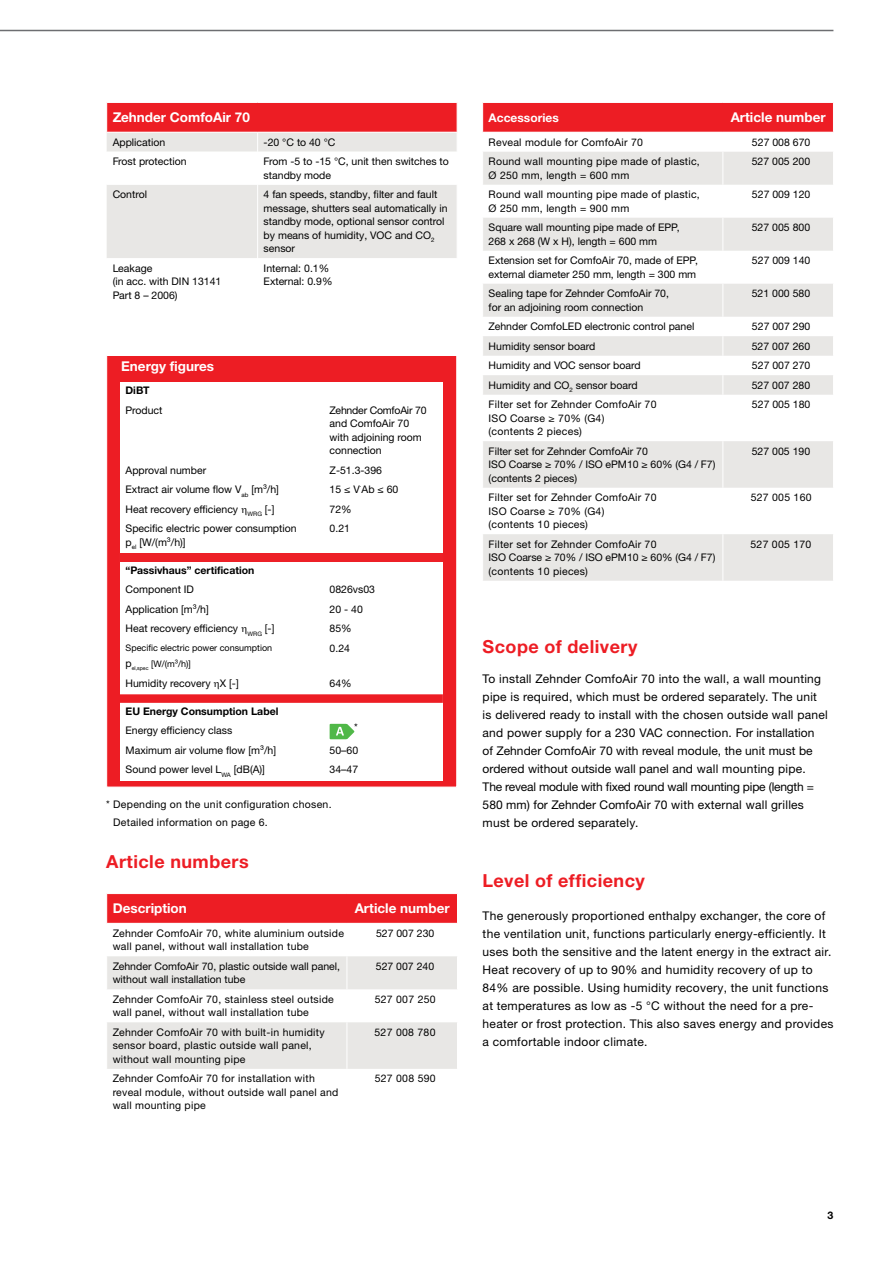
<style>
.page{position:relative;width:893px;height:1263px;background:#fff}
.page>*{position:absolute;margin:0;border:0;box-sizing:border-box;transform-origin:0 0}
.t1{font:700 18px "Helvetica Neue LTW1 G";letter-spacing:.025em;color:#ed1d24}
.t2{font:700 13.5px "Helvetica Neue LTW1 G";color:#fff}
.t3{font:12px/18px "Helvetica Neuefor Zehnder";letter-spacing:.02em;color:#000}
.t4{font:700 12px "Helvetica Neue LTW1 G";color:#fff}
.t5{font:10.5px/13.5px "Helvetica Neuefor Zehnder";color:#000}
.t6{font:10.5px/13.5px "Helvetica Neuefor Zehnder";letter-spacing:.025em;color:#000}
.t7{font:700 10.5px "Helvetica Neue LTW1 G";color:#000}
.t8{font:9px/16.5px "Helvetica Neuefor Zehnder";color:#000}
.t9{font:6.15px "Helvetica Neuefor Zehnder";color:#000}
.s1{font-family:"Helvetica Neue LTW1 G"}
.s2{font-family:"Helvetica Neue LTW1 G";font-size:10.5px}
</style>
<div class="page">
<hr style="left:0;top:30px;width:833px;height:1px;background:#6d6e71">
<svg style="left:106px;top:102px;width:352px;height:156px"></svg>
<hr style="left:257px;top:185px;width:1px;height:73px;background:#fff">
<hr style="left:457px;top:185px;width:1px;height:73px;background:#fff">
<div style="left:106px;top:355px;width:351px;height:432px;background:#ed1d24;border:1px solid #fff"></div>
<div style="left:121px;top:382px;width:322px;height:399px;background:#fff"></div>
<div style="left:120px;top:553px;width:323px;height:9px;background:#ed2027"></div>
<svg style="left:330px;top:724px;width:24px;height:15px"></svg>
<svg style="left:107px;top:956px;width:350px;height:113px"></svg>
<hr style="left:347px;top:956px;width:1px;height:33px;background:#fff">
<hr style="left:347px;top:1022px;width:1px;height:47px;background:#fff">
<svg style="left:106px;top:893px;width:351px;height:30px;background:#ed262d"></svg>
<svg style="left:483px;top:152px;width:350px;height:429px;fill:#e8e7e5"></svg>
<hr style="left:722px;top:152px;width:1px;height:33px;background:#fff">
<hr style="left:722px;top:218px;width:1px;height:33px;background:#fff">
<hr style="left:722px;top:284px;width:1px;height:33px;background:#fff">
<svg style="left:722px;top:336px;width:1px;height:20px"></svg>
<svg style="left:722px;top:375px;width:1px;height:20px"></svg>
<hr style="left:722px;top:441px;width:1px;height:47px;background:#fff">
<hr style="left:722px;top:534px;width:1px;height:47px;background:#fff">
<svg style="left:482px;top:102px;width:352px;height:30px;background:#ed272e"></svg>
<svg style="left:120px;top:682px;width:323px;height:21px"></svg>
<p class="t2" style="left:113px;top:109px;width:139px">Zehnder ComfoAir 70</p>
<p class="t5" style="left:113px;top:135px;width:54px">Application</p>
<p class="t5" style="left:264px;top:135px;width:73px">-20 °C to 40 °C</p>
<p class="t5" style="left:113px;top:155px;width:75px">Frost protection</p>
<p class="t5" style="left:264px;top:155px;width:187px">From -5 to -15 °C, unit then switches to standby mode</p>
<p class="t5" style="left:113px;top:188px;width:36px">Control</p>
<p class="t5" style="left:264px;top:188px;width:185px">4 fan speeds, standby, filter and fault message, shutters seal automatically in standby mode, optional sensor control by means of humidity, VOC and CO<sub>2 </sub>sensor</p>
<p class="t5" style="left:113px;top:261px;width:110px">Leakage<br>(in acc. with DIN 13141<br>Part 8 – 2006)</p>
<p class="t5" style="left:264px;top:261px;width:70px">Internal: 0.1%<br>External: 0.9%</p>
<p class="t2" style="left:121px;top:358px;width:95px">Energy figures</p>
<p class="t7" style="left:126px;top:384px;width:26px">DiBT</p>
<p class="t5" style="left:126px;top:403px;width:38px">Product</p>
<p class="t5" style="left:330px;top:403px;width:98px">Zehnder ComfoAir 70 and ComfoAir 70 with adjoining room connection</p>
<p class="t5" style="left:126px;top:463px;width:82px">Approval number</p>
<p class="t5" style="left:330px;top:463px;width:54px">Z-51.3-396</p>
<p class="t5" style="left:126px;top:483px;width:155px">Extract air volume flow V<sub>ab</sub> [m³/h]</p>
<p class="t5" style="left:330px;top:483px;width:70px">15 ≤ V Ab ≤ 60</p>
<p class="t9" style="left:360px;top:481px;width:3px">.</p>
<p class="t5" style="left:126px;top:502px;width:150px">Heat recovery efficiency <sub>WRG</sub> [-]</p>
<p class="t5" style="left:330px;top:502px;width:24px">72%</p>
<p class="t5" style="left:126px;top:522px;width:173px">Specific electric power consumption <span class="s1">р</span><sub>el</sub> [W/(m³/h)]</p>
<p class="t5" style="left:330px;top:522px;width:22px">0.21</p>
<p class="t7" style="left:126px;top:564px;width:130px">“Passivhaus” certification</p>
<p class="t5" style="left:126px;top:583px;width:70px">Component ID</p>
<p class="t5" style="left:330px;top:583px;width:47px">0826vs03</p>
<p class="t5" style="left:126px;top:602px;width:85px">Application [m³/h]</p>
<p class="t5" style="left:330px;top:602px;width:35px">20 - 40</p>
<p class="t5" style="left:126px;top:622px;width:150px">Heat recovery efficiency <sub>WRG</sub> [-]</p>
<p class="t5" style="left:330px;top:622px;width:24px">85%</p>
<p class="t8" style="left:126px;top:639px;width:148px">Specific electric power consumption <span class="s2">р</span><sub>el,spec</sub> [W/(m³/h)]</p>
<p class="t5" style="left:330px;top:641px;width:22px">0.24</p>
<p class="t5" style="left:126px;top:676px;width:115px">Humidity recovery X [-]</p>
<p class="t5" style="left:330px;top:676px;width:24px">64%</p>
<p class="t7" style="left:126px;top:705px;width:154px">EU Energy Consumption Label</p>
<p class="t5" style="left:126px;top:724px;width:108px">Energy efficiency class</p>
<p class="t5" style="left:354px;top:721px;width:5px">*</p>
<p class="t5" style="left:126px;top:743px;width:152px">Maximum air volume flow [m³/h]</p>
<p class="t5" style="left:330px;top:743px;width:30px">50–60</p>
<p class="t5" style="left:126px;top:763px;width:141px">Sound power level L<sub>WA</sub> [dB(A)]</p>
<p class="t5" style="left:330px;top:763px;width:30px">34–47</p>
<p class="t6" style="left:113px;top:795px;width:220px;line-height:18px;text-indent:-7px">* Depending on the unit configuration chosen.<br>Detailed information on page 6.</p>
<h1 class="t1" style="left:106px;top:850px;width:144px">Article numbers</h1>
<p class="t2" style="left:113px;top:900px;width:76px">Description</p>
<p class="t2" style="left:355px;top:900px;width:96px">Article number</p>
<p class="t6" style="left:113px;top:926px;width:233px">Zehnder ComfoAir 70, white aluminium outside wall panel, without wall installation tube</p>
<p class="t5" style="left:376px;top:926px;width:60px">527 007 230</p>
<p class="t5" style="left:113px;top:959px;width:229px">Zehnder ComfoAir 70, plastic outside wall panel, without wall installation tube</p>
<p class="t5" style="left:376px;top:959px;width:60px">527 007 240</p>
<p class="t6" style="left:113px;top:992px;width:223px">Zehnder ComfoAir 70, stainless steel outside wall panel, without wall installation tube</p>
<p class="t6" style="left:375px;top:992px;width:63px">527 007 250</p>
<p class="t6" style="left:113px;top:1025px;width:214px">Zehnder ComfoAir 70 with built-in humidity sensor board, plastic outside wall panel, without wall mounting pipe</p>
<p class="t6" style="left:374px;top:1025px;width:63px">527 008 780</p>
<p class="t6" style="left:113px;top:1072px;width:227px">Zehnder ComfoAir 70 for installation with reveal module, without outside wall panel and wall mounting pipe</p>
<p class="t6" style="left:375px;top:1072px;width:63px">527 008 590</p>
<p class="t4" style="left:489px;top:110px;width:72px">Accessories</p>
<p class="t2" style="left:731px;top:109px;width:96px">Article number</p>
<p class="t6" style="left:489px;top:135px;width:156px">Reveal module for ComfoAir 70</p>
<p class="t5" style="left:752px;top:135px;width:60px">527 008 670</p>
<p class="t6" style="left:489px;top:155px;width:213px">Round wall mounting pipe made of plastic,<br>Ø 250 mm, length = 600 mm</p>
<p class="t5" style="left:752px;top:155px;width:60px">527 005 200</p>
<p class="t6" style="left:489px;top:188px;width:213px">Round wall mounting pipe made of plastic,<br>Ø 250 mm, length = 900 mm</p>
<p class="t5" style="left:752px;top:188px;width:60px">527 009 120</p>
<p class="t5" style="left:489px;top:221px;width:193px">Square wall mounting pipe made of EPP,<br>268 x 268 (W x H), length = 600 mm</p>
<p class="t5" style="left:752px;top:221px;width:60px">527 005 800</p>
<p class="t5" style="left:489px;top:254px;width:211px">Extension set for ComfoAir 70, made of EPP, external diameter 250 mm, length = 300 mm</p>
<p class="t5" style="left:752px;top:254px;width:60px">527 009 140</p>
<p class="t5" style="left:489px;top:287px;width:182px">Sealing tape for Zehnder ComfoAir 70, for an adjoining room connection</p>
<p class="t5" style="left:752px;top:287px;width:60px">521 000 580</p>
<p class="t5" style="left:489px;top:320px;width:207px">Zehnder ComfoLED electronic control panel</p>
<p class="t5" style="left:752px;top:320px;width:60px">527 007 290</p>
<p class="t5" style="left:489px;top:339px;width:108px">Humidity sensor board</p>
<p class="t5" style="left:752px;top:339px;width:60px">527 007 260</p>
<p class="t5" style="left:489px;top:359px;width:153px">Humidity and VOC sensor board</p>
<p class="t5" style="left:752px;top:359px;width:60px">527 007 270</p>
<p class="t5" style="left:489px;top:378px;width:151px">Humidity and CO<sub>2</sub> sensor board</p>
<p class="t5" style="left:752px;top:378px;width:60px">527 007 280</p>
<p class="t6" style="left:489px;top:398px;width:169px">Filter set for Zehnder ComfoAir 70<br>ISO Coarse ≥ 70% (G4)<br>(contents 2 pieces)</p>
<p class="t5" style="left:752px;top:398px;width:60px">527 005 180</p>
<p class="t5" style="left:489px;top:444px;width:228px">Filter set for Zehnder ComfoAir 70<br>ISO Coarse ≥ 70% / ISO ePM10 ≥ 60% (G4 / F7) (contents 2 pieces)</p>
<p class="t5" style="left:752px;top:444px;width:60px">527 005 190</p>
<p class="t6" style="left:489px;top:491px;width:169px">Filter set for Zehnder ComfoAir 70<br>ISO Coarse ≥ 70% (G4)<br>(contents 10 pieces)</p>
<p class="t6" style="left:751px;top:491px;width:63px">527 005 160</p>
<p class="t6" style="left:489px;top:537px;width:228px">Filter set for Zehnder ComfoAir 70<br>ISO Coarse ≥ 70% / ISO ePM10 ≥ 60% (G4 / F7) (contents 10 pieces)</p>
<p class="t6" style="left:750px;top:537px;width:63px">527 005 170</p>
<h1 class="t1" style="left:483px;top:635px;width:156px">Scope of delivery</h1>
<p class="t3" style="left:483px;top:669px;width:347px">To install Zehnder ComfoAir 70 into the wall, a wall mounting pipe is required, which must be ordered separately. The unit is delivered ready to install with the chosen outside wall panel and power supply for a 230 VAC connection. For installation of Zehnder ComfoAir 70 with reveal module, the unit must be ordered without outside wall panel and wall mounting pipe.<br>The reveal module with fixed round wall mounting pipe (length = 580 mm) for Zehnder ComfoAir 70 with external wall grilles must be ordered separately.</p>
<h1 class="t1" style="left:483px;top:869px;width:164px">Level of efficiency</h1>
<p class="t3" style="left:483px;top:906px;width:352px">The generously proportioned enthalpy exchanger, the core of the ventilation unit, functions particularly energy-efficiently. It uses both the sensitive and the latent energy in the extract air.<br>Heat recovery of up to 90% and humidity recovery of up to 84% are possible. Using humidity recovery, the unit functions at temperatures as low as -5 °C without the need for a pre&shy;heater or frost protection. This also saves energy and provides a comfortable indoor climate.</p>
<p class="t7" style="left:828px;top:1209px;width:7px">3</p>
</div>
